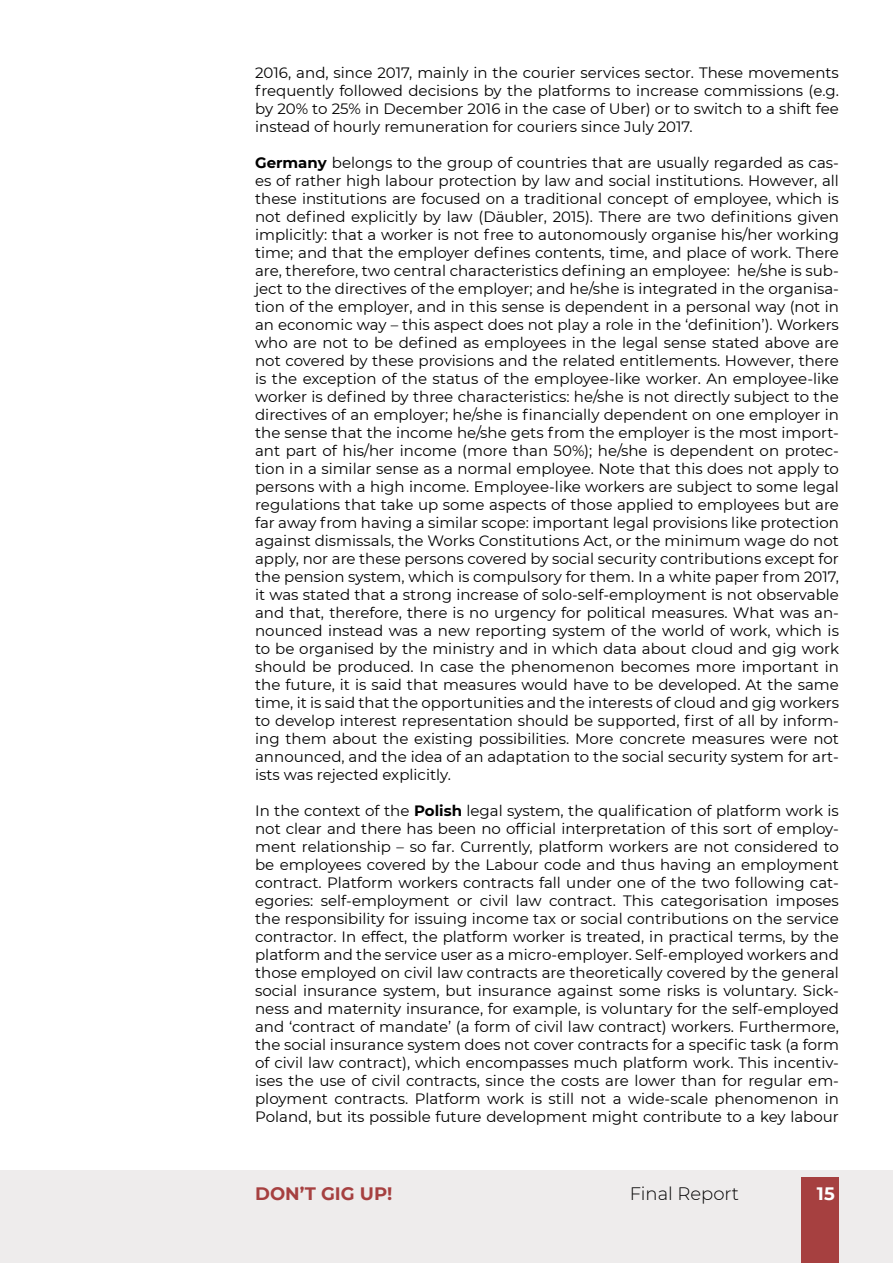
<style>
.page{position:relative;width:893px;height:1263px;background:#fff}
.page>*{position:absolute;margin:0;border:0;box-sizing:border-box;transform-origin:0 0}
.t1{font:700 18px "Montserrat";color:#a64040}
.t2{font:300 18px "Montserrat";color:#000}
.t3{font:700 18px "Montserrat";color:#fff}
.t4{font:15px/18px "Montserrat";color:#000;text-align:justify}
.s1{font-weight:700}
</style>
<div class="page">
<div style="left:0;top:1170px;width:893px;height:93px;background:#eeecec"></div>
<div style="left:801px;top:1177px;width:38px;height:86px;background:#a64040"></div>
<p class="t4" style="left:255px;top:63px;width:585px">2016, and, since 2017, mainly in the courier services sector. These movements frequently followed decisions by the platforms to increase commissions (e.g. by 20% to 25% in December 2016 in the case of Uber) or to switch to a shift fee instead of hourly remuneration for couriers since July 2017.</p>
<p class="t4" style="left:255px;top:153px;width:585px"><span class="s1">Germany</span> belongs to the group of countries that are usually regarded as cas&shy;es of rather high labour protection by law and social institutions. However, all these institutions are focused on a traditional concept of employee, which is not defined explicitly by law (Däubler, 2015). There are two definitions given implicitly: that a worker is not free to autonomously organise his/her working time; and that the employer defines contents, time, and place of work. There are, therefore, two central characteristics defining an employee: he/she is sub&shy;ject to the directives of the employer; and he/she is integrated in the organisa&shy;tion of the employer, and in this sense is dependent in a personal way (not in an economic way – this aspect does not play a role in the ‘definition’). Workers who are not to be defined as employees in the legal sense stated above are not covered by these provisions and the related entitlements. However, there is the exception of the status of the employee-like worker. An employee-like worker is defined by three characteristics: he/she is not directly subject to the directives of an employer; he/she is financially dependent on one employer in the sense that the income he/she gets from the employer is the most import&shy;ant part of his/her income (more than 50%); he/she is dependent on protec&shy;tion in a similar sense as a normal employee. Note that this does not apply to persons with a high income. Employee-like workers are subject to some legal regulations that take up some aspects of those applied to employees but are far away from having a similar scope: important legal provisions like protection against dismissals, the Works Constitutions Act, or the minimum wage do not apply, nor are these persons covered by social security contributions except for the pension system, which is compulsory for them. In a white paper from 2017, it was stated that a strong increase of solo-self-employment is not observable and that, therefore, there is no urgency for political measures. What was an&shy;nounced instead was a new reporting system of the world of work, which is to be organised by the ministry and in which data about cloud and gig work should be produced. In case the phenomenon becomes more important in the future, it is said that measures would have to be developed. At the same time, it is said that the opportunities and the interests of cloud and gig workers to develop interest representation should be supported, first of all by inform&shy;ing them about the existing possibilities. More concrete measures were not announced, and the idea of an adaptation to the social security system for art&shy;ists was rejected explicitly.</p>
<p class="t4" style="left:255px;top:801px;width:585px">In the context of the <span class="s1">Polish</span> legal system, the qualification of platform work is not clear and there has been no official interpretation of this sort of employ&shy;ment relationship – so far. Currently, platform workers are not considered to be employees covered by the Labour code and thus having an employment contract. Platform workers contracts fall under one of the two following cat&shy;egories: self-employment or civil law contract. This categorisation imposes the responsibility for issuing income tax or social contributions on the service contractor. In effect, the platform worker is treated, in practical terms, by the platform and the service user as a micro-employer. Self-employed workers and those employed on civil law contracts are theoretically covered by the general social insurance system, but insurance against some risks is voluntary. Sick&shy;ness and maternity insurance, for example, is voluntary for the self-employed and ‘contract of mandate’ (a form of civil law contract) workers. Furthermore, the social insurance system does not cover contracts for a specific task (a form of civil law contract), which encompasses much platform work. This incentiv&shy;ises the use of civil contracts, since the costs are lower than for regular em&shy;ployment contracts. Platform work is still not a wide-scale phenomenon in Poland, but its possible future development might contribute to a key labour</p>
<p class="t1" style="left:255px;top:1181px;width:139px">DON’T GIG UP!</p>
<p class="t2" style="left:630px;top:1182px;width:111px">Final Report</p>
<p class="t3" style="left:817px;top:1181px;width:19px">15</p>
</div>
